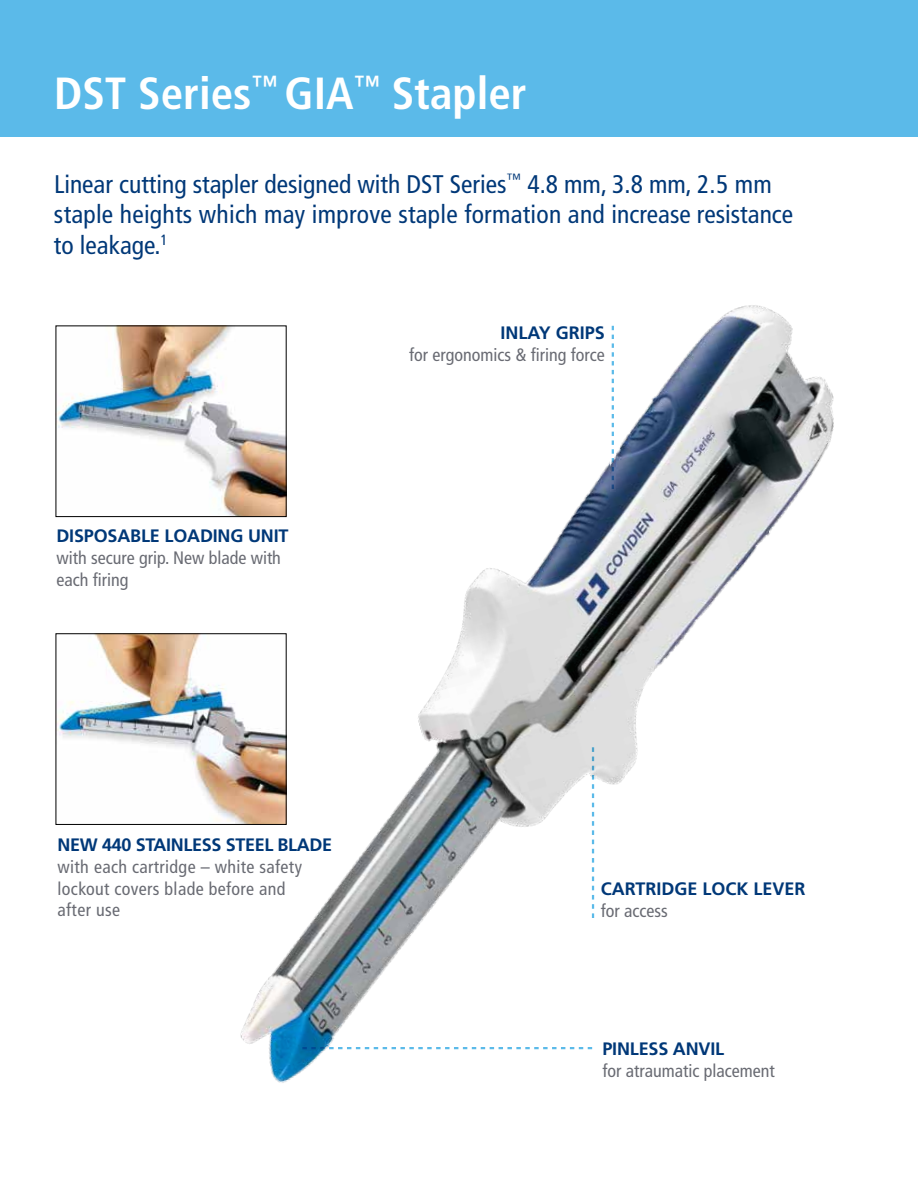
<style>
.page{position:relative;width:918px;height:1188px;background:#fff}
.page>*{position:absolute;margin:0;border:0;box-sizing:border-box;transform-origin:0 0}
.t1{font:700 condensed 45px "Frutiger LT Std";color:#fff}
.t2{font:condensed 25.5px/30.6px "Frutiger LT Std";color:#003878}
.t3{font:condensed 18px/21.6px "Frutiger LT Std";color:#696b73}
.t4{font:700 18px "Frutiger LT Std";letter-spacing:-.01em;color:#003878}
.t5{font:condensed 18px/21.6px "Frutiger LT Std";letter-spacing:.02em;color:#696b73}
</style>
<div class="page">
<img style="left:55px;top:305px;width:779px;height:778px">
<svg style="left:592px;top:747px;width:2px;height:171px"></svg>
<svg style="left:612px;top:326px;width:2px;height:163px"></svg>
<div style="left:0;top:0;width:918px;height:137px;background:#5bbae9"></div>
<img style="left:58px;top:328px;width:226px;height:187px">
<img style="left:58px;top:636px;width:226px;height:187px">
<svg style="left:302px;top:1047px;width:290px;height:2px"></svg>
<h1 class="t1" style="left:54px;top:66px;width:474px">DST Series<sup>™</sup> GIA<sup>™</sup> Stapler</h1>
<p class="t2" style="left:54px;top:169px;width:741px">Linear cutting stapler designed with DST Series<sup>™</sup> 4.8 mm, 3.8 mm, 2.5 mm staple heights which may improve staple formation and increase resistance to leakage.<sup>1</sup></p>
<p class="t4" style="left:56px;top:526px;width:231px">DISPOSABLE LOADING UNIT</p>
<p class="t3" style="left:56px;top:547px;width:226px">with secure grip. New blade with each firing</p>
<p class="t4" style="left:501px;top:322px;width:95px">INLAY GRIPS</p>
<p class="t3" style="left:409px;top:344px;width:197px">for ergonomics &amp; firing force</p>
<p class="t4" style="left:58px;top:835px;width:276px">NEW 440 STAINLESS STEEL BLADE</p>
<p class="t5" style="left:58px;top:856px;width:246px">with each cartridge – white safety lockout covers blade before and after use</p>
<p class="t4" style="left:601px;top:878px;width:206px">CARTRIDGE LOCK LEVER</p>
<p class="t3" style="left:601px;top:900px;width:68px">for access</p>
<p class="t4" style="left:602px;top:1038px;width:123px">PINLESS ANVIL</p>
<p class="t3" style="left:602px;top:1060px;width:174px">for atraumatic placement</p>
</div>
